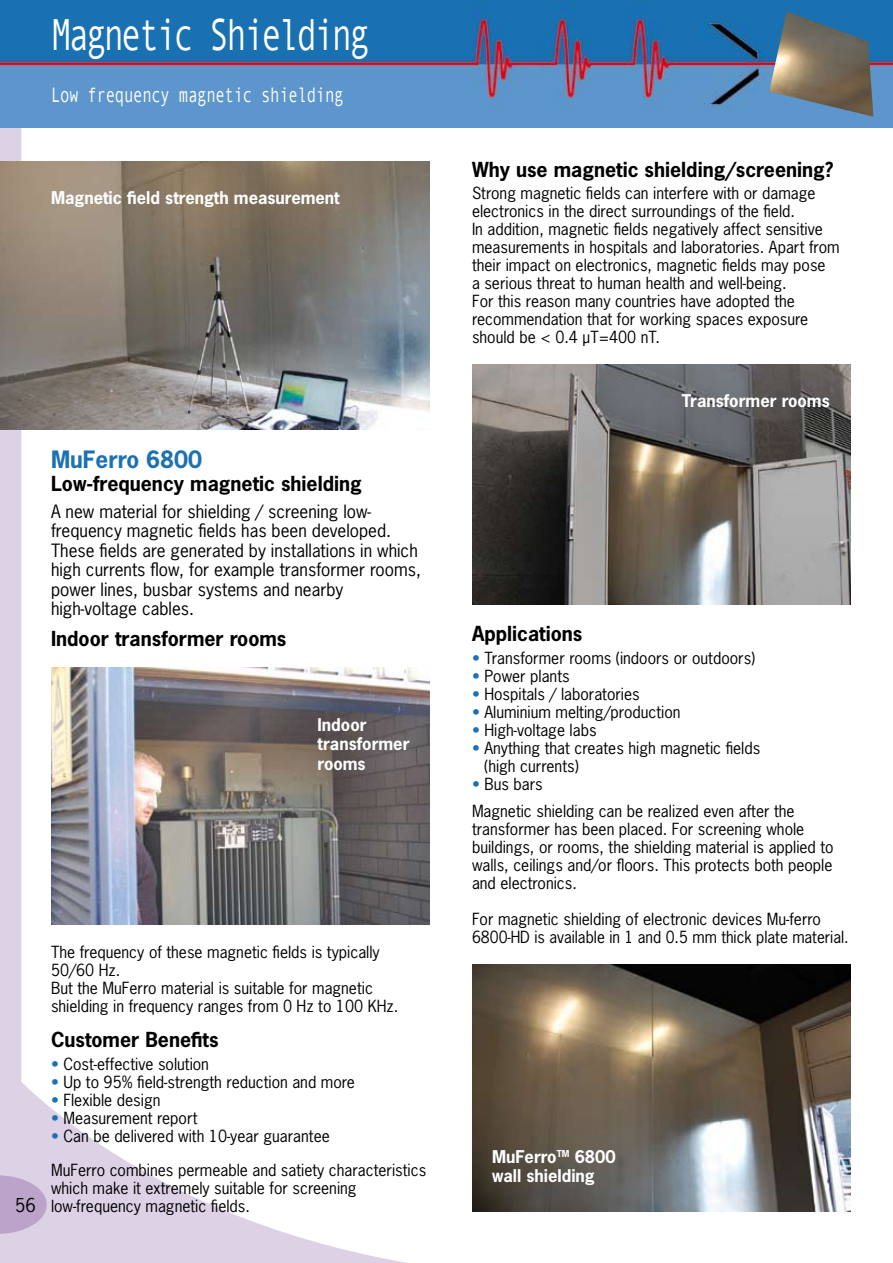
<style>
.page{position:relative;width:893px;height:1263px;background:#fff}
.page>*{position:absolute;margin:0;border:0;box-sizing:border-box;transform-origin:0 0}
.t1{font:45px "Andale Mono";letter-spacing:-.08em;color:#fff;scale:.75 1}
.t2{font:700 22.5px "News Gothic Std";color:#1c71b4}
.t3{font:21px "Andale Mono";letter-spacing:-.02em;color:#fff;scale:.75 1}
.t4{font:700 19.5px "News Gothic Std";color:#000}
.t5{font:18px "News Gothic Std";color:#000}
.t6{font:17.25px/19.5px "News Gothic Std";color:#000}
.t7{font:700 16.5px/19.5px "News Gothic Std";color:#fff}
.t8{font:15.75px/18px "News Gothic Std";color:#000}
.s1{color:#1c71b4}
</style>
<div class="page">
<div style="left:0;top:86px;width:21px;height:1092px;background:#ddd1e6"></div>
<svg style="left:0;top:1044px;width:407px;height:219px"></svg>
<svg style="left:0;top:1175px;width:47px;height:59px"></svg>
<img style="left:0;top:0;width:893px;height:127px">
<img style="left:51px;top:668px;width:378px;height:257px">
<img style="left:0;top:162px;width:429px;height:267px">
<img style="left:472px;top:964px;width:378px;height:248px">
<img style="left:472px;top:365px;width:378px;height:239px">
<img style="left:769px;top:11px;width:104px;height:106px">
<p class="t1" style="left:51px;top:5px;width:426px">Magnetic Shielding</p>
<p class="t3" style="left:51px;top:81px;width:392px">Low frequency magnetic shielding</p>
<p class="t7" style="left:51px;top:187px;width:290px">Magnetic field strength measurement</p>
<p class="t2" style="left:51px;top:445px;width:153px">MuFerro 6800</p>
<p class="t4" style="left:51px;top:471px;width:312px">Low-frequency magnetic shielding</p>
<p class="t6" style="left:51px;top:501px;width:371px">A new material for shielding / screening low&shy;frequency magnetic fields has been developed.<br>These fields are generated by installations in which high currents flow, for example transformer rooms, power lines, busbar systems and nearby high-voltage cables.</p>
<p class="t4" style="left:51px;top:626px;width:237px">Indoor transformer rooms</p>
<p class="t7" style="left:318px;top:714px;width:93px">Indoor transformer rooms</p>
<p class="t5" style="left:15px;top:1193px;width:22px">56</p>
<p class="t8" style="left:51px;top:943px;width:349px">The frequency of these magnetic fields is typically 50/60 Hz.<br>But the MuFerro material is suitable for magnetic shielding in frequency ranges from 0 Hz to 100 KHz.</p>
<p class="t4" style="left:51px;top:1027px;width:169px">Customer Benefits</p>
<p class="t8" style="left:51px;top:1055px;width:160px"><span class="s1">•</span> Cost-effective solution</p>
<p class="t8" style="left:51px;top:1073px;width:305px"><span class="s1">•</span> Up to 95% field-strength reduction and more</p>
<p class="t8" style="left:51px;top:1091px;width:111px"><span class="s1">•</span> Flexible design</p>
<p class="t8" style="left:51px;top:1109px;width:148px"><span class="s1">•</span> Measurement report</p>
<p class="t8" style="left:51px;top:1118px;width:377px;line-height:34.7px"><span class="s1">•</span> Can be delivered with 10-year guarantee<br>MuFerro combines permeable and satiety characteristics</p>
<p class="t8" style="left:51px;top:1179px;width:307px">which make it extremely suitable for screening low-frequency magnetic fields.</p>
<p class="t4" style="left:472px;top:156px;width:363px">Why use magnetic shielding/screening?</p>
<p class="t8" style="left:472px;top:184px;width:369px">Strong magnetic fields can interfere with or damage electronics in the direct surroundings of the field.<br>In addition, magnetic fields negatively affect sensitive measurements in hospitals and laboratories. Apart from their impact on electronics, magnetic fields may pose<br>a serious threat to human health and well-being.<br>For this reason many countries have adopted the recommendation that for working spaces exposure should be &lt; 0.4 μT=400 nT.</p>
<p class="t7" style="left:682px;top:390px;width:149px">Transformer rooms</p>
<p class="t4" style="left:472px;top:621px;width:112px">Applications</p>
<p class="t8" style="left:472px;top:649px;width:285px"><span class="s1">•</span> Transformer rooms (indoors or outdoors)</p>
<p class="t8" style="left:472px;top:667px;width:99px"><span class="s1">•</span> Power plants</p>
<p class="t8" style="left:472px;top:685px;width:169px"><span class="s1">•</span> Hospitals / laboratories</p>
<p class="t8" style="left:472px;top:703px;width:210px"><span class="s1">•</span> Aluminium melting/production</p>
<p class="t8" style="left:472px;top:721px;width:126px"><span class="s1">•</span> High-voltage labs</p>
<p class="t8" style="left:484px;top:739px;width:278px;text-indent:-12px"><span class="s1">•</span> Anything that creates high magnetic fields (high currents)</p>
<p class="t8" style="left:472px;top:770px;width:324px;line-height:27.5px"><span class="s1">•</span> Bus bars<br>Magnetic shielding can be realized even after the</p>
<p class="t8" style="left:472px;top:820px;width:363px">transformer has been placed. For screening whole buildings, or rooms, the shielding material is applied to walls, ceilings and/or floors. This protects both people and electronics.</p>
<p class="t8" style="left:472px;top:910px;width:378px">For magnetic shielding of electronic devices Mu-ferro<br>6800-HD is available in 1 and 0.5 mm thick plate material.</p>
<p class="t7" style="left:492px;top:1147px;width:125px">MuFerro<sup>TM</sup> 6800 wall shielding</p>
</div>
